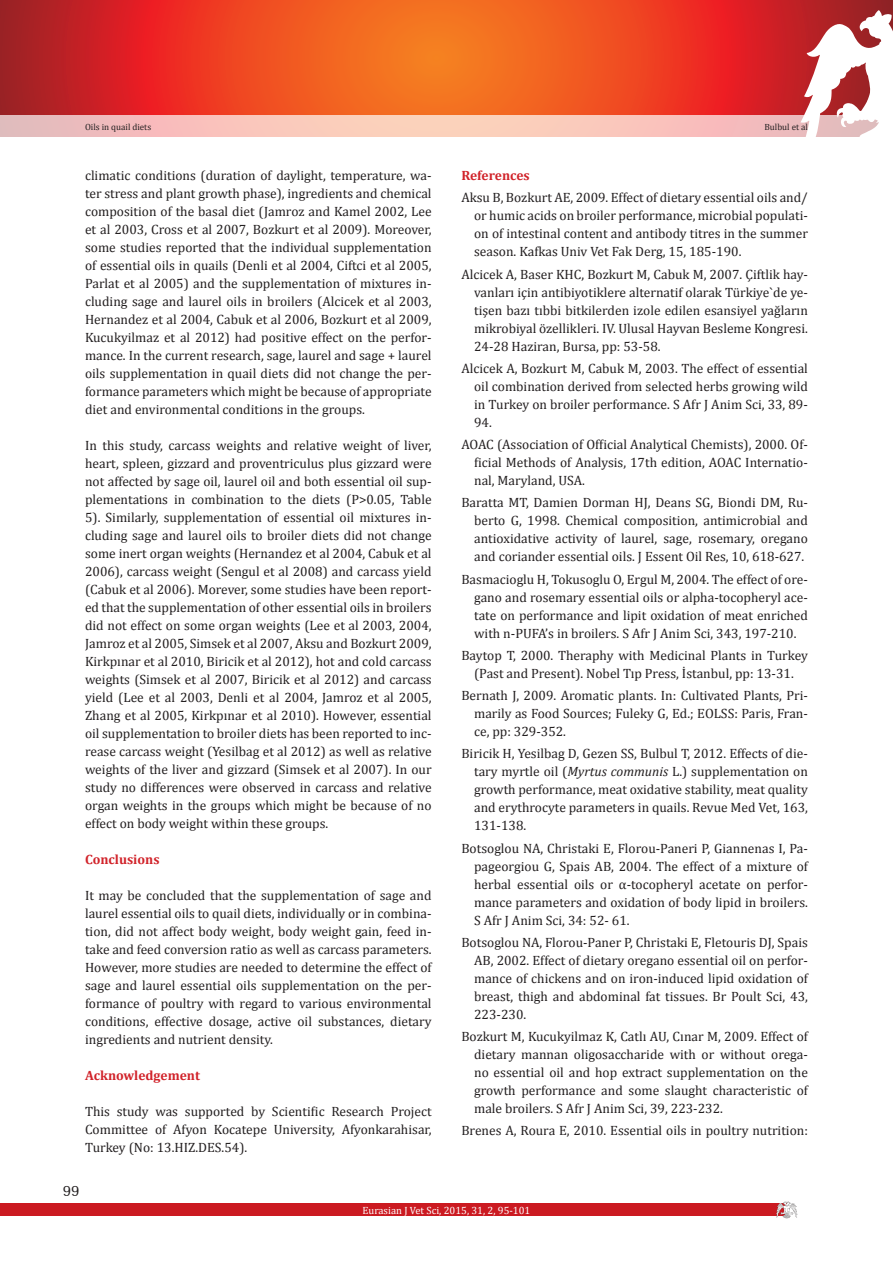
<style>
.page{position:relative;width:893px;height:1263px;background:#fff}
.page>*{position:absolute;margin:0;border:0;box-sizing:border-box;transform-origin:0 0}
.t1{font:15px "Humanist Slabserif 712 BT";color:#231f20}
.Standartım{font:13.5px/18px "Cambria";color:#231f20;text-align:justify}
.Kaynaklar{font:13.5px/18px "Cambria";color:#231f20;text-align:justify}
.Standartım-2{font:700 13.5px "Cambria";color:#d1232a}
.t2{font:10.5px "Cambria";color:#fff}
.t3{font:9px "Cambria";color:#231f20}
.s1{font-style:italic}
</style>
<div class="page">
<svg style="left:0;top:0;width:893px;height:115px;background:#e44522"></svg>
<div style="left:0;top:1203px;width:787px;height:13px;background:#cb1a21"></div>
<svg style="left:776px;top:1201px;width:21px;height:17px"></svg>
<svg style="left:800px;top:10px;width:93px;height:127px"></svg>
<svg style="left:0;top:115px;width:893px;height:21px;background:#f5c7bf"></svg>
<p class="t3" style="left:85px;top:121px;width:68px">Oils in quail diets</p>
<p class="t3" style="left:764px;top:121px;width:45px">Bulbul et al</p>
<p class="Standartım" style="left:85px;top:166px;width:348px">climatic conditions (duration of daylight, temperature, wa&shy;ter stress and plant growth phase), ingredients and chemical composition of the basal diet (Jamroz and Kamel 2002, Lee et al 2003, Cross et al 2007, Bozkurt et al 2009). Moreover, some studies reported that the individual supplementation of essential oils in quails (Denli et al 2004, Ciftci et al 2005, Parlat et al 2005) and the supplementation of mixtures in&shy;cluding sage and laurel oils in broilers (Alcicek et al 2003, Hernandez et al 2004, Cabuk et al 2006, Bozkurt et al 2009, Kucukyilmaz et al 2012) had positive effect on the perfor&shy;mance. In the current research, sage, laurel and sage + laurel oils supplementation in quail diets did not change the per&shy;formance parameters which might be because of appropriate diet and environmental conditions in the groups.</p>
<p class="Standartım" style="left:85px;top:436px;width:348px">In this study, carcass weights and relative weight of liver, heart, spleen, gizzard and proventriculus plus gizzard were not affected by sage oil, laurel oil and both essential oil sup&shy;plementations in combination to the diets (P&gt;0.05, Table 5). Similarly, supplementation of essential oil mixtures in&shy;cluding sage and laurel oils to broiler diets did not change some inert organ weights (Hernandez et al 2004, Cabuk et al 2006), carcass weight (Sengul et al 2008) and carcass yield (Cabuk et al 2006). Morever, some studies have been report&shy;ed that the supplementation of other essential oils in broilers did not effect on some organ weights (Lee et al 2003, 2004, Jamroz et al 2005, Simsek et al 2007, Aksu and Bozkurt 2009, Kirkpınar et al 2010, Biricik et al 2012), hot and cold carcass weights (Simsek et al 2007, Biricik et al 2012) and carcass yield (Lee et al 2003, Denli et al 2004, Jamroz et al 2005, Zhang et al 2005, Kirkpınar et al 2010). However, essential oil supplementation to broiler diets has been reported to inc&shy;rease carcass weight (Yesilbag et al 2012) as well as relative weights of the liver and gizzard (Simsek et al 2007). In our study no differences were observed in carcass and relative organ weights in the groups which might be because of no effect on body weight within these groups.</p>
<p class="Standartım-2" style="left:85px;top:850px;width:76px">Conclusions</p>
<p class="Standartım" style="left:85px;top:886px;width:348px">It may be concluded that the supplementation of sage and laurel essential oils to quail diets, individually or in combina&shy;tion, did not affect body weight, body weight gain, feed in&shy;take and feed conversion ratio as well as carcass parameters.<br>However, more studies are needed to determine the effect of sage and laurel essential oils supplementation on the per&shy;formance of poultry with regard to various environmental conditions, effective dosage, active oil substances, dietary ingredients and nutrient density.</p>
<p class="Standartım-2" style="left:85px;top:1066px;width:116px">Acknowledgement</p>
<p class="Standartım" style="left:85px;top:1102px;width:348px">This study was supported by Scientific Research Project Committee of Afyon Kocatepe University, Afyonkarahisar, Turkey (No: 13.HIZ.DES.54).</p>
<p class="t1" style="left:63px;top:1181px;width:18px">99</p>
<p class="Standartım-2" style="left:461px;top:166px;width:70px">References</p>
<p class="Kaynaklar" style="left:474px;top:189px;width:335px;text-indent:-13px">Aksu B, Bozkurt AE, 2009. Effect of dietary essential oils and/ or humic acids on broiler performance, microbial populati&shy;on of intestinal content and antibody titres in the summer season. Kafkas Univ Vet Fak Derg, 15, 185-190.</p>
<p class="Kaynaklar" style="left:474px;top:265px;width:335px;text-indent:-13px">Alcicek A, Baser KHC, Bozkurt M, Cabuk M, 2007. Çiftlik hay&shy;vanları için antibiyotiklere alternatif olarak Türkiye`de ye&shy;tişen bazı tıbbi bitkilerden izole edilen esansiyel yağların mikrobiyal özellikleri. IV. Ulusal Hayvan Besleme Kongresi.<br>24-28 Haziran, Bursa, pp: 53-58.</p>
<p class="Kaynaklar" style="left:474px;top:359px;width:335px;text-indent:-13px">Alcicek A, Bozkurt M, Cabuk M, 2003. The effect of essential oil combination derived from selected herbs growing wild in Turkey on broiler performance. S Afr J Anim Sci, 33, 89- 94.</p>
<p class="Kaynaklar" style="left:474px;top:435px;width:335px;text-indent:-13px">AOAC (Association of Official Analytical Chemists), 2000. Of&shy;ficial Methods of Analysis, 17th edition, AOAC Internatio&shy;nal, Maryland, USA.</p>
<p class="Kaynaklar" style="left:474px;top:494px;width:335px;text-indent:-13px">Baratta MT, Damien Dorman HJ, Deans SG, Biondi DM, Ru&shy;berto G, 1998. Chemical composition, antimicrobial and antioxidative activity of laurel, sage, rosemary, oregano and coriander essential oils. J Essent Oil Res, 10, 618-627.</p>
<p class="Kaynaklar" style="left:474px;top:570px;width:335px;text-indent:-13px">Basmacioglu H, Tokusoglu O, Ergul M, 2004. The effect of ore&shy;gano and rosemary essential oils or alpha-tocopheryl ace&shy;tate on performance and lipit oxidation of meat enriched with n-PUFA’s in broilers. S Afr J Anim Sci, 343, 197-210.</p>
<p class="Kaynaklar" style="left:461px;top:646px;width:348px;text-align:center">Baytop T, 2000. Theraphy with Medicinal Plants in Turkey (Past and Present). Nobel Tıp Press, İstanbul, pp: 13-31.</p>
<p class="Kaynaklar" style="left:474px;top:686px;width:335px;text-indent:-13px">Bernath J, 2009. Aromatic plants. In: Cultivated Plants, Pri&shy;marily as Food Sources; Fuleky G, Ed.; EOLSS: Paris, Fran&shy;ce, pp: 329-352.</p>
<p class="Kaynaklar" style="left:474px;top:745px;width:335px;text-indent:-13px">Biricik H, Yesilbag D, Gezen SS, Bulbul T, 2012. Effects of die&shy;tary myrtle oil (<span class="s1">Myrtus communis</span> L.) supplementation on growth performance, meat oxidative stability, meat quality and erythrocyte parameters in quails. Revue Med Vet, 163, 131-138.</p>
<p class="Kaynaklar" style="left:474px;top:839px;width:335px;text-indent:-13px">Botsoglou NA, Christaki E, Florou-Paneri P, Giannenas I, Pa&shy;pageorgiou G, Spais AB, 2004. The effect of a mixture of herbal essential oils or α-tocopheryl acetate on perfor&shy;mance parameters and oxidation of body lipid in broilers.<br>S Afr J Anim Sci, 34: 52- 61.</p>
<p class="Kaynaklar" style="left:474px;top:933px;width:335px;text-indent:-13px">Botsoglou NA, Florou-Paner P, Christaki E, Fletouris DJ, Spais AB, 2002. Effect of dietary oregano essential oil on perfor&shy;mance of chickens and on iron-induced lipid oxidation of breast, thigh and abdominal fat tissues. Br Poult Sci, 43, 223-230.</p>
<p class="Kaynaklar" style="left:474px;top:1027px;width:335px;text-indent:-13px">Bozkurt M, Kucukyilmaz K, Catlı AU, Cınar M, 2009. Effect of dietary mannan oligosaccharide with or without orega&shy;no essential oil and hop extract supplementation on the growth performance and some slaught characteristic of male broilers. S Afr J Anim Sci, 39, 223-232.</p>
<p class="Kaynaklar" style="left:461px;top:1122px;width:348px">Brenes A, Roura E, 2010. Essential oils in poultry nutrition:</p>
<p class="t2" style="left:363px;top:1204px;width:169px">Eurasian J Vet Sci, 2015, 31, 2, 95-101</p>
</div>
